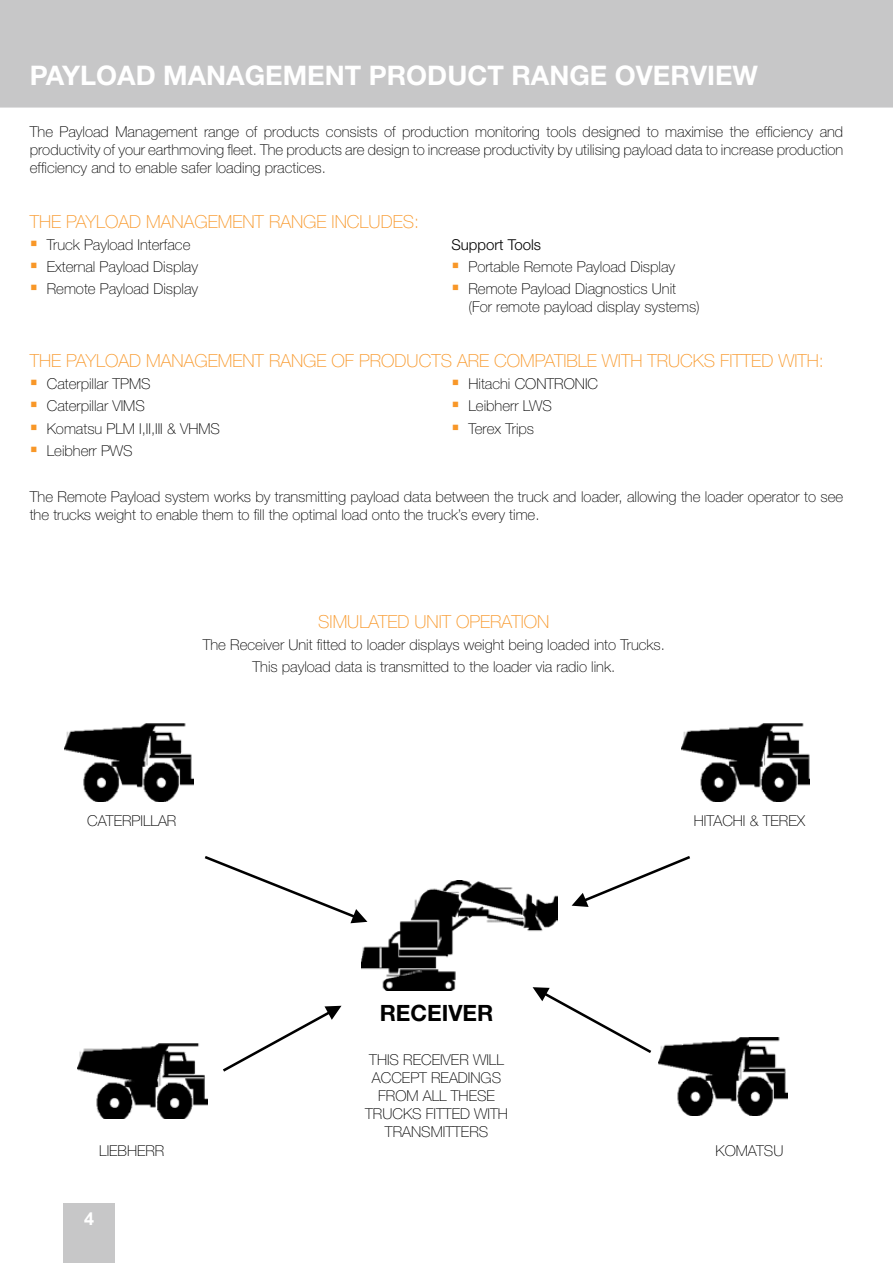
<style>
.page{position:relative;width:893px;height:1263px;background:#fff}
.page>*{position:absolute;margin:0;border:0;box-sizing:border-box;transform-origin:0 0}
.t1{font:700 27px "Helvetica Neue LT Std";color:#fff}
.t2{font:700 22.5px "Helvetica Neue LT Std";color:#000}
.t3{font:100 18px "Helvetica Neue LT Std";color:#f89728}
.t4{font:700 18px "Arial";color:#fff}
.t5{font:100 15px/22.2px "Helvetica Neue LT Std";color:#000}
.t6{font:300 15px "Helvetica Neue LT Std";color:#000}
</style>
<div class="page">
<div style="left:0;top:0;width:893px;height:108px;background:#c7c7c8"></div>
<img style="left:362px;top:880px;width:195px;height:110px">
<img style="left:681px;top:723px;width:128px;height:78px">
<img style="left:64px;top:723px;width:130px;height:78px">
<img style="left:78px;top:1043px;width:130px;height:75px">
<img style="left:658px;top:1038px;width:130px;height:77px">
<svg style="left:223px;top:1006px;width:118px;height:66px"></svg>
<svg style="left:533px;top:987px;width:119px;height:66px"></svg>
<svg style="left:204px;top:856px;width:163px;height:67px"></svg>
<svg style="left:572px;top:856px;width:118px;height:51px"></svg>
<div style="left:64px;top:1203px;width:51px;height:60px;background:#c7c7c8"></div>
<h1 class="t1" style="left:30px;top:59px;width:730px">PAYLOAD MANAGEMENT PRODUCT RANGE OVERVIEW</h1>
<p class="t5" style="left:30px;top:123px;width:815px;line-height:18px;text-align:justify">The Payload Management range of products consists of production monitoring tools designed to maximise the efficiency and productivity of your earthmoving fleet. The products are design to increase productivity by utilising payload data to increase production efficiency and to enable safer loading practices.</p>
<p class="t3" style="left:30px;top:211px;width:391px">THE PAYLOAD MANAGEMENT RANGE INCLUDES:</p>
<p class="t5" style="left:47px;top:233px;width:153px">Truck Payload Interface<br>External Payload Display<br>Remote Payload Display</p>
<p class="t6" style="left:451px;top:235px;width:91px">Support Tools</p>
<p class="t5" style="left:468px;top:256px;width:209px">Portable Remote Payload Display<br>Remote Payload Diagnostics Unit</p>
<p class="t5" style="left:468px;top:296px;width:233px">(For remote payload display systems)</p>
<p class="t3" style="left:30px;top:350px;width:795px">THE PAYLOAD MANAGEMENT RANGE OF PRODUCTS ARE COMPATIBLE WITH TRUCKS FITTED WITH:</p>
<p class="t5" style="left:47px;top:373px;width:175px">Caterpillar TPMS<br>Caterpillar VIMS<br>Komatsu PLM I,II,III &amp; VHMS<br>Leibherr PWS</p>
<p class="t5" style="left:468px;top:373px;width:131px">Hitachi CONTRONIC<br>Leibherr LWS<br>Terex Trips</p>
<p class="t5" style="left:30px;top:488px;width:815px;line-height:18px">The Remote Payload system works by transmitting payload data between the truck and loader, allowing the loader operator to see the trucks weight to enable them to fill the optimal load onto the truck’s every time.</p>
<p class="t3" style="left:318px;top:611px;width:233px">SIMULATED UNIT OPERATION</p>
<p class="t5" style="left:203px;top:633px;width:464px;text-align:center">The Receiver Unit fitted to loader displays weight being loaded into Trucks.<br>This payload data is transmitted to the loader via radio link.</p>
<p class="t5" style="left:87px;top:809px;width:91px">CATERPILLAR</p>
<p class="t5" style="left:694px;top:809px;width:113px">HITACHI &amp; TEREX</p>
<h2 class="t2" style="left:380px;top:999px;width:115px">RECEIVER</h2>
<p class="t5" style="left:365px;top:1051px;width:144px;line-height:18px;text-align:center">THIS RECEIVER WILL<br>ACCEPT READINGS<br>FROM ALL THESE<br>TRUCKS FITTED WITH<br>TRANSMITTERS</p>
<p class="t5" style="left:99px;top:1140px;width:67px">LIEBHERR</p>
<p class="t5" style="left:715px;top:1140px;width:69px">KOMATSU</p>
<p class="t4" style="left:84px;top:1206px;width:12px">4</p>
</div>
